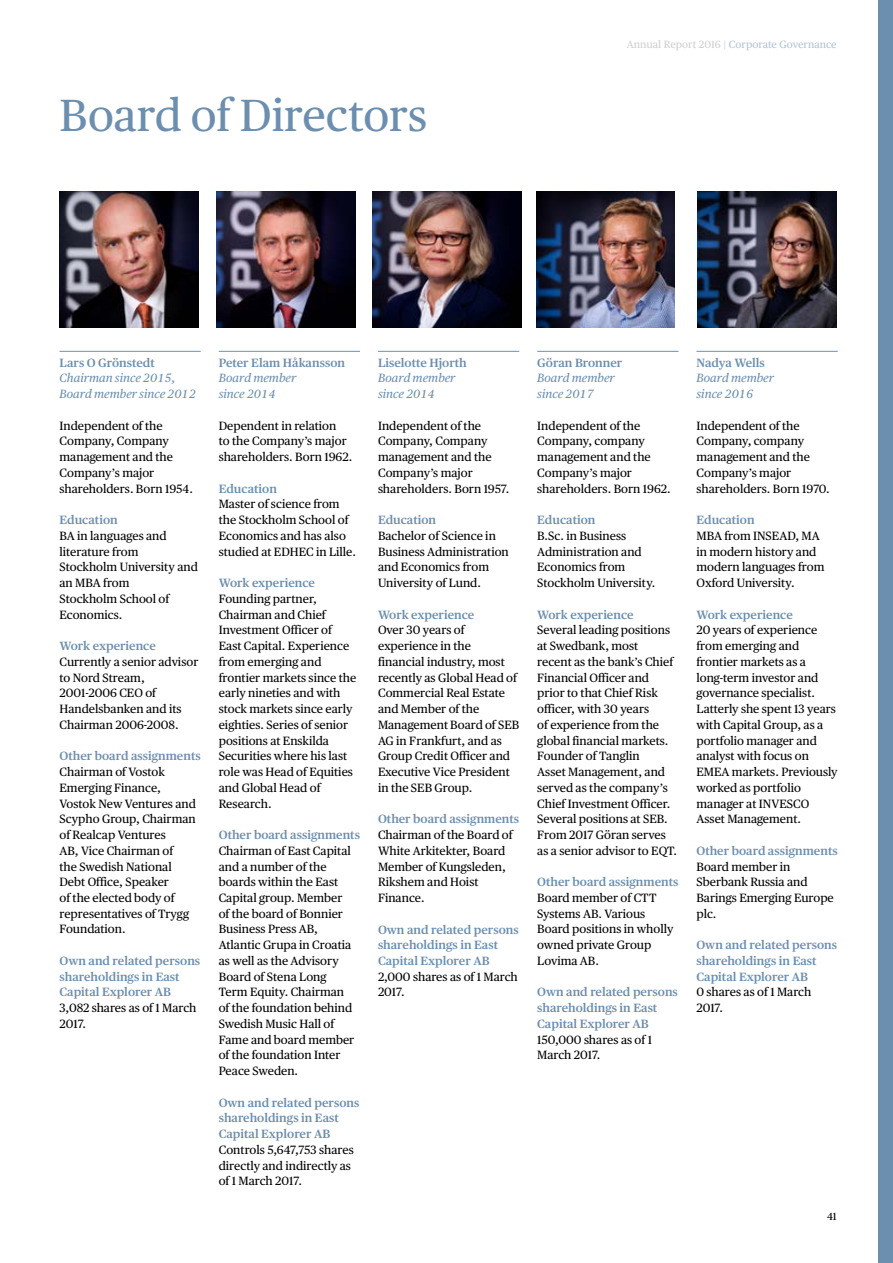
<style>
.page{position:relative;width:893px;height:1263px;background:#fff}
.page>*{position:absolute;margin:0;border:0;box-sizing:border-box;transform-origin:0 0}
.t1{font:45px "Publico Text";color:#6c8eaf}
.t2{font:12px/15.8px "Publico Text";color:#000}
.t3{font:600 12px/15.8px "Publico Text";color:#6c8eaf}
.t4{font:italic 12px/15.8px "Publico Text";color:#6c8eaf}
.t5{font:10.5px "Publico Text";color:#b3c2d7}
.t6{font:10.5px "Publico Text";color:#000}
.s1{color:#cfcfcf}
</style>
<div class="page">
<hr style="left:60px;top:351px;width:141px;height:1px;background:#6c8eaf">
<hr style="left:219px;top:351px;width:141px;height:1px;background:#6c8eaf">
<hr style="left:378px;top:351px;width:141px;height:1px;background:#6c8eaf">
<hr style="left:537px;top:351px;width:141px;height:1px;background:#6c8eaf">
<hr style="left:696px;top:351px;width:142px;height:1px;background:#6c8eaf">
<img style="left:60px;top:192px;width:138px;height:135px">
<img style="left:217px;top:192px;width:139px;height:135px">
<img style="left:698px;top:192px;width:139px;height:135px">
<img style="left:536px;top:192px;width:139px;height:135px">
<img style="left:373px;top:192px;width:149px;height:135px">
<div style="left:878px;top:0;width:15px;height:1263px;background:#6c8eaf"></div>
<h1 class="t1" style="left:60px;top:81px;width:369px">Board of Directors</h1>
<p class="t5" style="left:627px;top:36px;width:211px"><span class="s1">Annual Report 2016 |</span> Corporate Governance</p>
<p class="t3" style="left:60px;top:354px;width:97px">Lars O Grönstedt</p>
<p class="t4" style="left:60px;top:370px;width:138px">Chairman since 2015,<br>Board member since 2012</p>
<p class="t2" style="left:60px;top:417px;width:135px">Independent of the<br>Company, Company management and the<br>Company’s major shareholders. Born 1954.</p>
<p class="t3" style="left:60px;top:511px;width:60px">Education</p>
<p class="t2" style="left:60px;top:527px;width:140px">BA in languages and literature from<br>Stockholm University and an MBA from<br>Stockholm School of<br>Economics.</p>
<p class="t3" style="left:60px;top:637px;width:98px">Work experience</p>
<p class="t2" style="left:60px;top:653px;width:140px">Currently a senior advisor to Nord Stream,<br>2001-2006 CEO of<br>Handelsbanken and its<br>Chairman 2006-2008.</p>
<p class="t3" style="left:60px;top:747px;width:143px">Other board assignments</p>
<p class="t2" style="left:60px;top:763px;width:138px">Chairman of Vostok<br>Emerging Finance,<br>Vostok New Ventures and<br>Scypho Group, Chairman of Realcap Ventures<br>AB, Vice Chairman of<br>the Swedish National<br>Debt Office, Speaker<br>of the elected body of representatives of Trygg<br>Foundation.</p>
<p class="t3" style="left:60px;top:952px;width:142px">Own and related persons shareholdings in East<br>Capital Explorer AB</p>
<p class="t2" style="left:60px;top:999px;width:138px">3,082 shares as of 1 March<br>2017.</p>
<p class="t3" style="left:219px;top:354px;width:128px">Peter Elam Håkansson</p>
<p class="t4" style="left:219px;top:370px;width:79px">Board member since 2014</p>
<p class="t2" style="left:219px;top:417px;width:135px">Dependent in relation<br>to the Company’s major shareholders. Born 1962.</p>
<p class="t3" style="left:219px;top:480px;width:60px">Education</p>
<p class="t2" style="left:219px;top:495px;width:139px">Master of science from the Stockholm School of<br>Economics and has also studied at EDHEC in Lille.</p>
<p class="t3" style="left:219px;top:574px;width:98px">Work experience</p>
<p class="t2" style="left:219px;top:590px;width:139px">Founding partner,<br>Chairman and Chief<br>Investment Officer of<br>East Capital. Experience from emerging and frontier markets since the early nineties and with stock markets since early eighties. Series of senior positions at Enskilda<br>Securities where his last role was Head of Equities and Global Head of<br>Research.</p>
<p class="t3" style="left:219px;top:826px;width:143px">Other board assignments</p>
<p class="t2" style="left:219px;top:842px;width:137px">Chairman of East Capital and a number of the boards within the East<br>Capital group. Member of the board of Bonnier<br>Business Press AB,<br>Atlantic Grupa in Croatia as well as the Advisory<br>Board of Stena Long<br>Term Equity. Chairman of the foundation behind<br>Swedish Music Hall of<br>Fame and board member of the foundation Inter<br>Peace Sweden.</p>
<p class="t3" style="left:219px;top:1094px;width:142px">Own and related persons shareholdings in East<br>Capital Explorer AB</p>
<p class="t2" style="left:219px;top:1141px;width:137px">Controls 5,647,753 shares directly and indirectly as of 1 March 2017.</p>
<p class="t3" style="left:378px;top:354px;width:90px">Liselotte Hjorth</p>
<p class="t4" style="left:378px;top:370px;width:79px">Board member since 2014</p>
<p class="t2" style="left:378px;top:417px;width:133px">Independent of the<br>Company, Company management and the<br>Company’s major shareholders. Born 1957.</p>
<p class="t3" style="left:378px;top:511px;width:60px">Education</p>
<p class="t2" style="left:378px;top:527px;width:132px">Bachelor of Science in<br>Business Administration and Economics from<br>University of Lund.</p>
<p class="t3" style="left:378px;top:606px;width:98px">Work experience</p>
<p class="t2" style="left:378px;top:621px;width:143px">Over 30 years of experience in the financial industry, most recently as Global Head of<br>Commercial Real Estate and Member of the<br>Management Board of SEB<br>AG in Frankfurt, and as<br>Group Credit Officer and<br>Executive Vice President in the SEB Group.</p>
<p class="t3" style="left:378px;top:810px;width:143px">Other board assignments</p>
<p class="t2" style="left:378px;top:826px;width:136px">Chairman of the Board of<br>White Arkitekter, Board<br>Member of Kungsleden,<br>Rikshem and Hoist<br>Finance.</p>
<p class="t3" style="left:378px;top:921px;width:142px">Own and related persons shareholdings in East<br>Capital Explorer AB</p>
<p class="t2" style="left:378px;top:968px;width:141px">2,000 shares as of 1 March<br>2017.</p>
<p class="t3" style="left:537px;top:354px;width:87px">Göran Bronner</p>
<p class="t4" style="left:537px;top:370px;width:79px">Board member since 2017</p>
<p class="t2" style="left:537px;top:417px;width:135px">Independent of the<br>Company, company management and the<br>Company’s major shareholders. Born 1962.</p>
<p class="t3" style="left:537px;top:511px;width:60px">Education</p>
<p class="t2" style="left:537px;top:527px;width:120px">B.Sc. in Business<br>Administration and<br>Economics from<br>Stockholm University.</p>
<p class="t3" style="left:537px;top:606px;width:98px">Work experience</p>
<p class="t2" style="left:537px;top:621px;width:141px">Several leading positions at Swedbank, most<br>recent as the bank’s Chief<br>Financial Officer and prior to that Chief Risk officer, with 30 years<br>of experience from the global financial markets.<br>Founder of Tanglin<br>Asset Management, and served as the company’s<br>Chief Investment Officer.<br>Several positions at SEB.<br>From 2017 Göran serves as a senior advisor to EQT.</p>
<p class="t3" style="left:537px;top:873px;width:143px">Other board assignments</p>
<p class="t2" style="left:537px;top:889px;width:138px">Board member of CTT<br>Systems AB. Various<br>Board positions in wholly owned private Group<br>Lovima AB.</p>
<p class="t3" style="left:537px;top:983px;width:142px">Own and related persons shareholdings in East<br>Capital Explorer AB</p>
<p class="t2" style="left:537px;top:1031px;width:116px">150,000 shares as of 1<br>March 2017.</p>
<p class="t3" style="left:696px;top:354px;width:70px">Nadya Wells</p>
<p class="t4" style="left:696px;top:370px;width:79px">Board member since 2016</p>
<p class="t2" style="left:696px;top:417px;width:135px">Independent of the<br>Company, company management and the<br>Company’s major shareholders. Born 1970.</p>
<p class="t3" style="left:696px;top:511px;width:60px">Education</p>
<p class="t2" style="left:696px;top:527px;width:129px">MBA from INSEAD, MA in modern history and modern languages from<br>Oxford University.</p>
<p class="t3" style="left:696px;top:606px;width:98px">Work experience</p>
<p class="t2" style="left:696px;top:621px;width:143px">20 years of experience from emerging and frontier markets as a long-term investor and governance specialist.<br>Latterly she spent 13 years with Capital Group, as a portfolio manager and analyst with focus on<br>EMEA markets. Previously worked as portfolio manager at INVESCO<br>Asset Management.</p>
<p class="t3" style="left:696px;top:842px;width:143px">Other board assignments</p>
<p class="t2" style="left:696px;top:858px;width:139px">Board member in<br>Sberbank Russia and<br>Barings Emerging Europe plc.</p>
<p class="t3" style="left:696px;top:936px;width:142px">Own and related persons shareholdings in East<br>Capital Explorer AB</p>
<p class="t2" style="left:696px;top:984px;width:116px">0 shares as of 1 March<br>2017.</p>
<p class="t6" style="left:827px;top:1208px;width:11px">41</p>
</div>
